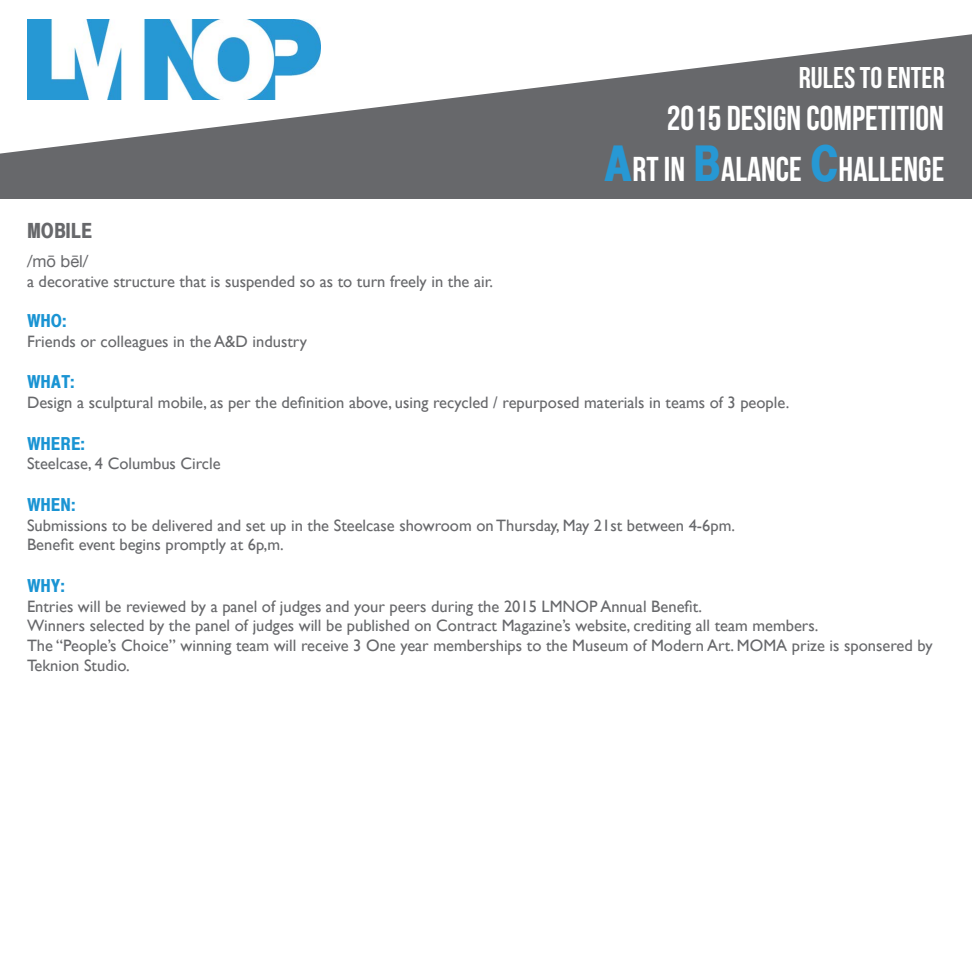
<style>
.page{position:relative;width:972px;height:972px;background:#fff}
.page>*{position:absolute;margin:0;border:0;box-sizing:border-box;transform-origin:0 0}
.t1{font:34.5px "Bebas Neue";color:#fff}
.t2{font:30px "Bebas Neue";color:#fff}
.t3{font:700 21px "Xerox Sans Serif Narrow FC";color:#67686b}
.t4{font:700 18px "Xerox Sans Serif Narrow FC";color:#1a94d3}
.t5{font:16.5px/19.8px "Gill Sans";color:#67686b}
.t6{font:16.5px "Helvetica Neue";color:#67686b}
.s1{font-family:"Xerox Sans Serif Narrow FC";font-weight:700;font-size:49.5px;color:#2798d4}
</style>
<div class="page">
<svg style="left:0;top:34px;width:972px;height:165px;fill:#67686b"></svg>
<img style="left:27px;top:20px;width:293px;height:79px">
<h2 class="t2" style="left:799px;top:61px;width:147px">RULES TO ENTER</h2>
<h1 class="t1" style="left:667px;top:99px;width:279px">2015 DESIGN COMPETITION</h1>
<p class="t3" style="left:27px;top:217px;width:67px">MOBILE</p>
<p class="t6" style="left:27px;top:247px;width:63px">/mō bēl/</p>
<p class="t5" style="left:27px;top:272px;width:468px">a decorative structure that is suspended so as to turn freely in the air.</p>
<h1 class="t1" style="left:604px;top:150px;width:342px"><span class="s1">A</span>RT IN <span class="s1">B</span>ALANCE <span class="s1">C</span>HALLENGE</h1>
<p class="t4" style="left:27px;top:310px;width:41px">WHO:</p>
<p class="t5" style="left:27px;top:332px;width:282px">Friends or colleagues in the A&amp;D industry</p>
<p class="t4" style="left:27px;top:371px;width:49px">WHAT:</p>
<p class="t5" style="left:27px;top:393px;width:764px">Design a sculptural mobile, as per the definition above, using recycled / repurposed materials in teams of 3 people.</p>
<p class="t4" style="left:27px;top:432px;width:60px">WHERE:</p>
<p class="t5" style="left:27px;top:454px;width:195px">Steelcase, 4 Columbus Circle</p>
<p class="t4" style="left:27px;top:493px;width:50px">WHEN:</p>
<p class="t5" style="left:27px;top:515px;width:710px">Submissions to be delivered and set up in the Steelcase showroom on Thursday, May 21st between 4-6pm.<br>Benefit event begins promptly at 6p,m.</p>
<p class="t4" style="left:27px;top:574px;width:40px">WHY:</p>
<p class="t5" style="left:27px;top:596px;width:907px">Entries will be reviewed by a panel of judges and your peers during the 2015 LMNOP Annual Benefit.<br>Winners selected by the panel of judges will be published on Contract Magazine’s website, crediting all team members.<br>The “People’s Choice” winning team will receive 3 One year memberships to the Museum of Modern Art. MOMA prize is sponsered by Teknion Studio.</p>
</div>
